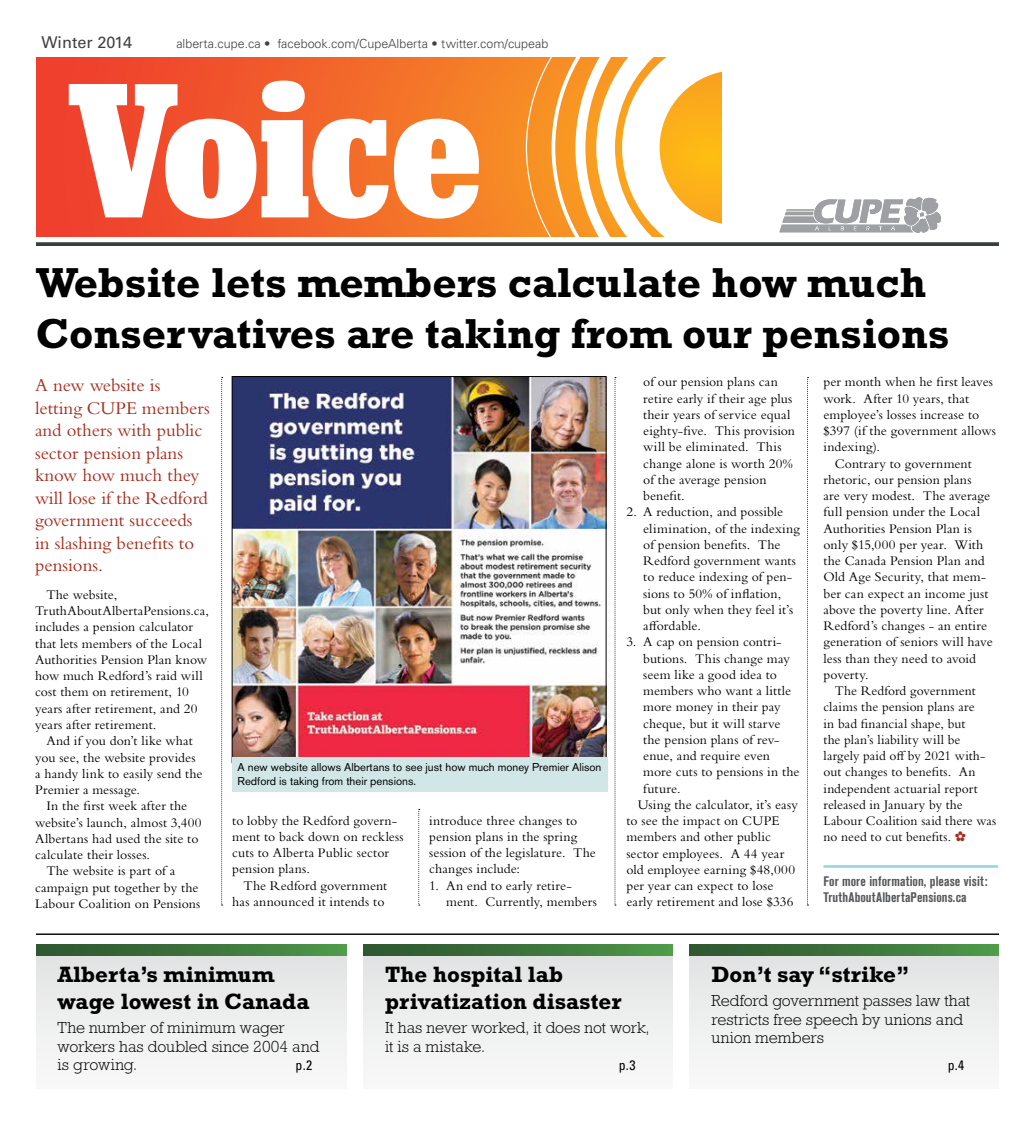
<style>
.page{position:relative;width:1035px;height:1125px;background:#fff}
.page>*{position:absolute;margin:0;border:0;box-sizing:border-box;transform-origin:0 0}
.t1{font:700 42.5px/51px "Rockwell Std";color:#000}
.t2{font:700 22.5px/27px "Rockwell Std";color:#000}
.t3{font:18.75px/22.5px "Bembo";color:#a62c1c}
.t4{font:300 16.25px/18.8px "Rockwell Std";color:#000}
.t5{font:16.25px "Univers LT Std";color:#414042}
.t6{font:13.75px/16.2px "Bembo Std";letter-spacing:.005em;color:#000}
.t7{font:700 condensed 13.75px/16.2px "Akzidenz Grotesk BE";letter-spacing:.005em;color:#58595b}
.t8{font:condensed 13.75px "Univers LT Std";color:#000}
.t9{font:300 12.5px "Univers LT Std";color:#414042}
.t10{font:11.25px/13.8px "Akzidenz Grotesk BE";color:#000}
.s1{color:#a62c1c}
</style>
<div class="page">
<svg style="left:36px;top:58px;width:489px;height:179px;background:#f26529"></svg>
<svg style="left:69px;top:81px;width:319px;height:138px"></svg>
<svg style="left:394px;top:119px;width:85px;height:100px"></svg>
<svg style="left:525px;top:57px;width:197px;height:180px"></svg>
<svg style="left:36px;top:242px;width:963px;height:4px;background:#444947"></svg>
<div style="left:690px;top:945px;width:309px;height:143px;background:#eeeeef"></div>
<svg style="left:690px;top:945px;width:309px;height:10px;background:#3d743b"></svg>
<div style="left:363px;top:945px;width:310px;height:143px;background:#eeeeef"></div>
<svg style="left:363px;top:945px;width:310px;height:10px;background:#3d743b"></svg>
<div style="left:37px;top:945px;width:309px;height:143px;background:#eeeeef"></div>
<svg style="left:37px;top:945px;width:309px;height:10px;background:#3d743b"></svg>
<hr style="left:823px;top:865px;width:175px;height:3px;background:#90d5df">
<svg style="left:779px;top:197px;width:162px;height:36px"></svg>
<hr style="left:36px;top:934px;width:963px;height:1px;background:#000">
<img style="left:234px;top:378px;width:370px;height:379px">
<div style="left:232px;top:757px;width:375px;height:35px;background:#d1e7e7"></div>
<svg style="left:807px;top:377px;width:2px;height:529px"></svg>
<svg style="left:615px;top:377px;width:1px;height:529px"></svg>
<svg style="left:221px;top:377px;width:2px;height:529px"></svg>
<svg style="left:418px;top:809px;width:2px;height:97px"></svg>
<p class="t5" style="left:41px;top:32px;width:92px">Winter 2014</p>
<p class="t9" style="left:176px;top:36px;width:373px">alberta.cupe.ca • facebook.com/CupeAlberta • twitter.com/cupeab</p>
<h1 class="t1" style="left:36px;top:257px;width:915px">Website lets members calculate how much<br>Conservatives are taking from our pensions</h1>
<h3 class="t3" style="left:35px;top:374px;width:176px">A new website is letting CUPE members and others with public sector pension plans know how much they will lose if the Redford government succeeds in slashing benefits to pensions.</h3>
<p class="t6" style="left:35px;top:586px;width:175px;text-indent:11px">The website,<br>TruthAboutAlbertaPensions.ca, includes a pension calculator that lets members of the Local<br>Authorities Pension Plan know how much Redford’s raid will cost them on retirement, 10 years after retirement, and 20 years after retirement.</p>
<p class="t6" style="left:35px;top:733px;width:169px;text-indent:11px">And if you don’t like what you see, the website provides a handy link to easily send the<br>Premier a message.</p>
<p class="t6" style="left:46px;top:798px;width:142px">In the first week after the</p>
<p class="t6" style="left:35px;top:814px;width:168px">website’s launch, almost 3,400</p>
<p class="t6" style="left:35px;top:830px;width:165px">Albertans had used the site to</p>
<p class="t6" style="left:35px;top:846px;width:117px">calculate their losses.</p>
<p class="t6" style="left:46px;top:863px;width:130px">The website is part of a</p>
<p class="t6" style="left:35px;top:879px;width:165px">campaign put together by the</p>
<p class="t6" style="left:35px;top:895px;width:167px">Labour Coalition on Pensions</p>
<p class="t10" style="left:238px;top:760px;width:365px">A new website allows Albertans to see just how much money Premier Alison<br>Redford is taking from their pensions.</p>
<p class="t6" style="left:232px;top:812px;width:173px">to lobby the Redford govern&shy;ment to back down on reckless cuts to Alberta Public sector pension plans.</p>
<p class="t6" style="left:232px;top:877px;width:157px;text-align:right">The Redford government has announced it intends to</p>
<p class="t6" style="left:429px;top:812px;width:168px">introduce three changes to pension plans in the spring session of the legislature. The changes include:</p>
<p class="t6" style="left:446px;top:877px;width:152px;text-indent:-17px">1. An end to early retire&shy;ment. Currently, members</p>
<p class="t6" style="left:643px;top:374px;width:153px">of our pension plans can retire early if their age plus their years of service equal eighty-five. This provision will be eliminated. This change alone is worth 20% of the average pension benefit.</p>
<p class="t6" style="left:643px;top:504px;width:158px;text-indent:-17px">2. A reduction, and possible elimination, of the indexing of pension benefits. The<br>Redford government wants to reduce indexing of pen&shy;sions to 50% of inflation, but only when they feel it’s affordable.</p>
<p class="t6" style="left:626px;top:634px;width:157px">3. A cap on pension contri-</p>
<p class="t6" style="left:643px;top:650px;width:148px">butions. This change may</p>
<p class="t6" style="left:643px;top:666px;width:135px">seem like a good idea to</p>
<p class="t6" style="left:643px;top:683px;width:149px">members who want a little</p>
<p class="t6" style="left:643px;top:699px;width:139px">more money in their pay</p>
<p class="t6" style="left:643px;top:715px;width:139px">cheque, but it will starve</p>
<p class="t6" style="left:643px;top:731px;width:138px">the pension plans of rev-</p>
<p class="t6" style="left:643px;top:748px;width:128px">enue, and require even</p>
<p class="t6" style="left:643px;top:764px;width:158px">more cuts to pensions in the</p>
<p class="t6" style="left:643px;top:780px;width:39px">future.</p>
<p class="t6" style="left:638px;top:796px;width:162px">Using the calculator, it’s easy</p>
<p class="t6" style="left:626px;top:813px;width:155px">to see the impact on CUPE</p>
<p class="t6" style="left:626px;top:829px;width:146px">members and other public</p>
<p class="t6" style="left:626px;top:845px;width:159px">sector employees. A 44 year</p>
<p class="t6" style="left:626px;top:861px;width:170px">old employee earning $48,000</p>
<p class="t6" style="left:626px;top:878px;width:148px">per year can expect to lose</p>
<p class="t6" style="left:626px;top:894px;width:168px">early retirement and lose $336</p>
<p class="t6" style="left:823px;top:374px;width:171px">per month when he first leaves</p>
<p class="t6" style="left:823px;top:390px;width:147px">work. After 10 years, that</p>
<p class="t6" style="left:823px;top:406px;width:157px">employee’s losses increase to</p>
<p class="t6" style="left:823px;top:422px;width:174px">$397 (if the government allows</p>
<p class="t6" style="left:823px;top:439px;width:58px">indexing).</p>
<p class="t6" style="left:835px;top:455px;width:139px">Contrary to government</p>
<p class="t6" style="left:823px;top:471px;width:150px">rhetoric, our pension plans</p>
<p class="t6" style="left:823px;top:487px;width:168px">are very modest. The average</p>
<p class="t6" style="left:823px;top:504px;width:158px">full pension under the Local</p>
<p class="t6" style="left:823px;top:520px;width:150px">Authorities Pension Plan is</p>
<p class="t6" style="left:823px;top:536px;width:161px">only $15,000 per year. With</p>
<p class="t6" style="left:823px;top:552px;width:163px">the Canada Pension Plan and</p>
<p class="t6" style="left:823px;top:569px;width:164px">Old Age Security, that mem-</p>
<p class="t6" style="left:823px;top:585px;width:166px">ber can expect an income just</p>
<p class="t6" style="left:823px;top:601px;width:162px">above the poverty line. After</p>
<p class="t6" style="left:823px;top:617px;width:165px">Redford’s changes - an entire</p>
<p class="t6" style="left:823px;top:634px;width:171px">generation of seniors will have</p>
<p class="t6" style="left:823px;top:650px;width:154px">less than they need to avoid</p>
<p class="t6" style="left:823px;top:666px;width:47px">poverty.</p>
<p class="t6" style="left:835px;top:682px;width:142px">The Redford government</p>
<p class="t6" style="left:823px;top:699px;width:153px">claims the pension plans are</p>
<p class="t6" style="left:823px;top:715px;width:143px">in bad financial shape, but</p>
<p class="t6" style="left:823px;top:731px;width:138px">the plan’s liability will be</p>
<p class="t6" style="left:823px;top:747px;width:163px">largely paid off by 2021 with-</p>
<p class="t6" style="left:823px;top:764px;width:153px">out changes to benefits. An</p>
<p class="t6" style="left:823px;top:780px;width:156px">independent actuarial report</p>
<p class="t6" style="left:823px;top:796px;width:141px">released in January by the</p>
<p class="t6" style="left:823px;top:812px;width:174px">Labour Coalition said there was</p>
<p class="t6" style="left:823px;top:829px;width:144px">no need to cut benefits. <span class="s1">✿</span></p>
<p class="t7" style="left:824px;top:873px;width:165px">For more information, please visit:<br>TruthAboutAlbertaPensions.ca</p>
<h2 class="t2" style="left:58px;top:960px;width:253px">Alberta’s minimum wage lowest in Canada</h2>
<p class="t4" style="left:58px;top:1018px;width:263px">The number of minimum wager workers has doubled since 2004 and is growing.</p>
<h2 class="t2" style="left:385px;top:960px;width:238px">The hospital lab privatization disaster</h2>
<p class="t4" style="left:385px;top:1018px;width:266px">It has never worked, it does not work, it is a mistake.</p>
<h2 class="t2" style="left:711px;top:960px;width:199px">Don’t say “strike”</h2>
<p class="t4" style="left:711px;top:991px;width:260px">Redford government passes law that restricts free speech by unions and union members</p>
<p class="t8" style="left:296px;top:1056px;width:18px">p.2</p>
<p class="t8" style="left:619px;top:1056px;width:18px">p.3</p>
<p class="t8" style="left:948px;top:1056px;width:18px">p.4</p>
</div>
